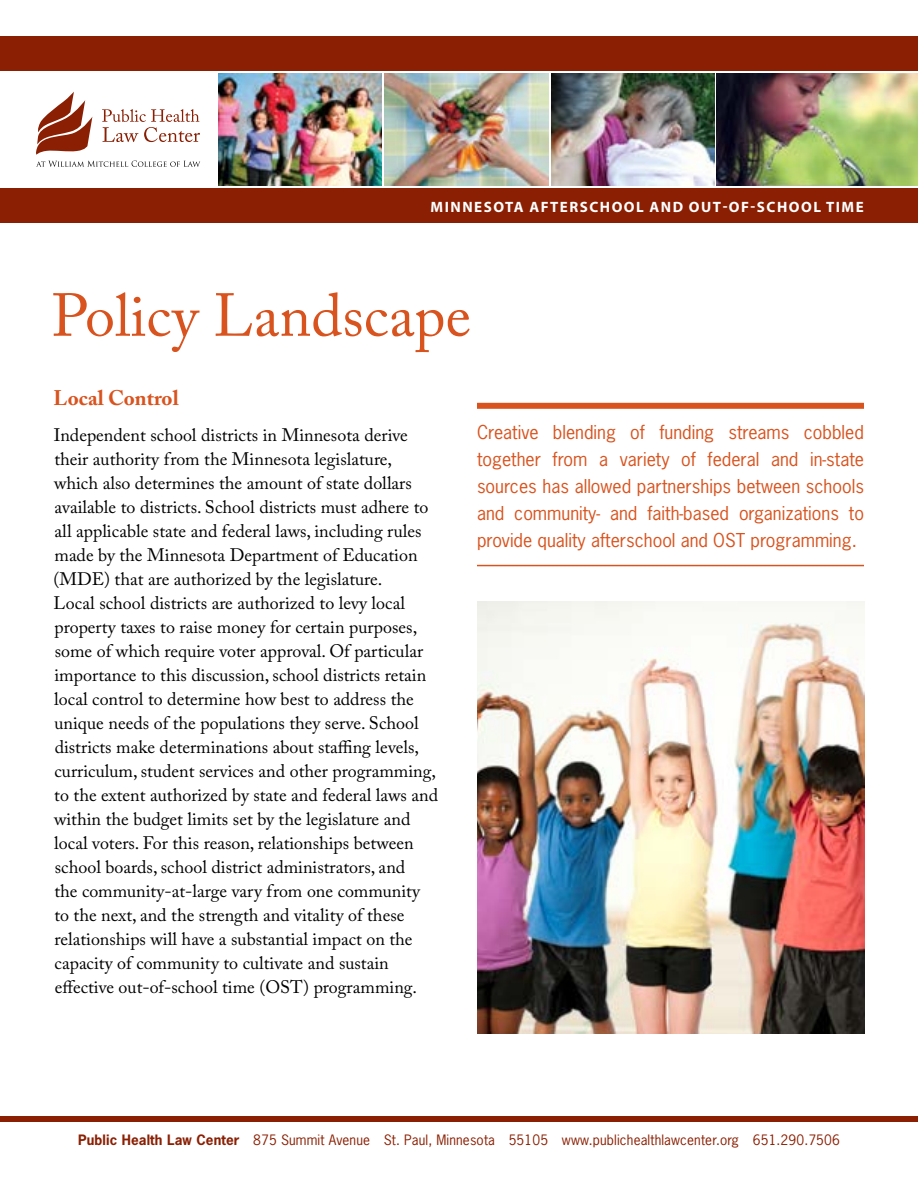
<style>
.page{position:relative;width:918px;height:1188px;background:#fff}
.page>*{position:absolute;margin:0;border:0;box-sizing:border-box;transform-origin:0 0}
.t1{font:60px "Adobe Caslon Pro";color:#d9531e}
.t2{font:700 21px "Adobe Caslon Pro";color:#d9531e}
.t3{font:18px/24px "Adobe Caslon Pro";color:#000}
.t4{font:18px/27px "News Gothic Std";color:#d9531e;text-align:justify}
.t5{font:700 15px "Myriad Pro";letter-spacing:.1em;color:#fff}
.t6{font:13.5px "News Gothic Std";letter-spacing:.01em;color:#8a1f03}
.s1{font-weight:700}
</style>
<div class="page">
<svg style="left:36px;top:92px;width:56px;height:63px"></svg>
<svg style="left:102px;top:109px;width:98px;height:33px"></svg>
<svg style="left:36px;top:161px;width:164px;height:6px"></svg>
<div style="left:0;top:36px;width:918px;height:34px;background:#8a1f03"></div>
<div style="left:0;top:188px;width:918px;height:34px;background:#8a1f03"></div>
<img style="left:219px;top:74px;width:163px;height:111px">
<img style="left:385px;top:73px;width:163px;height:112px">
<img style="left:551px;top:73px;width:163px;height:112px">
<img style="left:716px;top:74px;width:202px;height:111px">
<div style="left:0;top:1116px;width:918px;height:6px;background:#8a1f03"></div>
<img style="left:477px;top:602px;width:387px;height:432px">
<div style="left:477px;top:403px;width:387px;height:6px;background:#d9531e"></div>
<hr style="left:477px;top:565px;width:387px;height:1px;background:#d9531e">
<p class="t5" style="left:431px;top:197px;width:435px">MINNESOTA AFTERSCHOOL AND OUT-OF-SCHOOL TIME</p>
<h1 class="t1" style="left:51px;top:280px;width:421px">Policy Landscape</h1>
<p class="t2" style="left:54px;top:385px;width:127px">Local Control</p>
<p class="t3" style="left:53px;top:422px;width:386px">Independent school districts in Minnesota derive their authority from the Minnesota legislature, which also determines the amount of state dollars available to districts. School districts must adhere to all applicable state and federal laws, including rules made by the Minnesota Department of Education (MDE) that are authorized by the legislature.<br>Local school districts are authorized to levy local property taxes to raise money for certain purposes, some of which require voter approval. Of particular importance to this discussion, school districts retain local control to determine how best to address the unique needs of the populations they serve. School districts make determinations about staffing levels, curriculum, student services and other programming, to the extent authorized by state and federal laws and within the budget limits set by the legislature and local voters. For this reason, relationships between school boards, school district administrators, and<br>the community-at-large vary from one community to the next, and the strength and vitality of these relationships will have a substantial impact on the capacity of community to cultivate and sustain effective out-of-school time (OST) programming.</p>
<p class="t4" style="left:477px;top:418px;width:389px">Creative blending of funding streams cobbled together from a variety of federal and in-state sources has allowed partnerships between schools and community- and faith-based organizations to provide quality afterschool and OST programming.</p>
<p class="t6" style="left:78px;top:1131px;width:763px"><span class="s1">Public Health Law Center</span> 875 Summit Avenue St. Paul, Minnesota 55105 www.publichealthlawcenter.org 651.290.7506</p>
</div>
